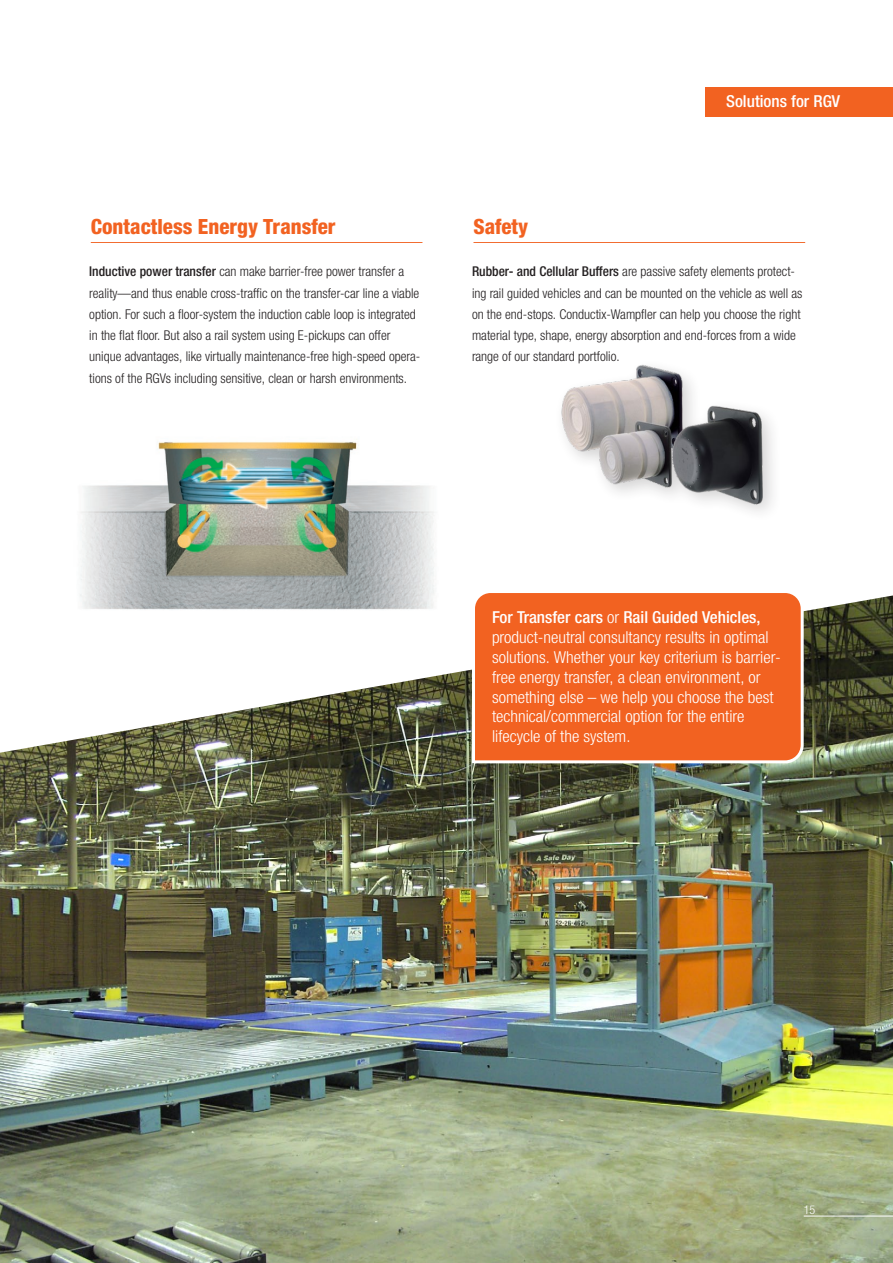
<style>
.page{position:relative;width:893px;height:1263px;background:#fff}
.page>*{position:absolute;margin:0;border:0;box-sizing:border-box;transform-origin:0 0}
.t1{font:800 condensed 21px "Helvetica Neue LTW1 G";color:#f26221}
.t2{font:300 condensed 16.5px/19.8px "Helvetica Neue LTW1 G";color:#fff;scale:1.04 1}
.t3{font:500 condensed 16.5px "Helvetica Neue LTW1 G";color:#fff;scale:1.04 1}
.Fließtext_Standard_1{font:300 condensed 13.5px/21.3px "Helvetica Neue LTW1 G";color:#231f20}
.t4{font:300 condensed 12px "Helvetica Neue LTW1 G";color:#fff}
.s1{font-weight:500}
</style>
<div class="page">
<img style="left:0;top:595px;width:893px;height:668px">
<div style="left:470px;top:593px;width:335px;height:172px;background:#f26221"></div>
<hr style="left:473px;top:242px;width:332px;height:1px;background:#f26221">
<img style="left:561px;top:364px;width:131px;height:129px">
<img style="left:661px;top:395px;width:112px;height:115px">
<hr style="left:91px;top:242px;width:331px;height:1px;background:#f26221">
<img style="left:58px;top:439px;width:407px;height:183px">
<div style="left:705px;top:87px;width:188px;height:29px;background:#f26221"></div>
<hr style="left:804px;top:1216px;width:89px;height:1px;background:#fff">
<h1 class="t1" style="left:91px;top:214px;width:246px">Contactless Energy Transfer</h1>
<p class="Fließtext_Standard_1" style="left:89px;top:261px;width:333px"><span class="s1">Inductive power transfer</span> can make barrier-free power transfer a reality—and thus enable cross-traffic on the transfer-car line a viable option. For such a floor-system the induction cable loop is integrated in the flat floor. But also a rail system using E-pickups can offer unique advantages, like virtually maintenance-free high-speed opera&shy;tions of the RGVs including sensitive, clean or harsh environments.</p>
<p class="t3" style="left:726px;top:92px;width:111px">Solutions for RGV</p>
<h1 class="t1" style="left:473px;top:214px;width:56px">Safety</h1>
<p class="Fließtext_Standard_1" style="left:472px;top:261px;width:332px"><span class="s1">Rubber- and Cellular Buffers</span> are passive safety elements protect&shy;ing rail guided vehicles and can be mounted on the vehicle as well as on the end-stops. Conductix-Wampfler can help you choose the right material type, shape, energy absorption and end-forces from a wide range of our standard portfolio.</p>
<p class="t2" style="left:492px;top:608px;width:279px"><span class="s1">For Transfer cars</span> or <span class="s1">Rail Guided Vehicles, </span>product-neutral consultancy results in optimal solutions. Whether your key criterium is barrier&shy;free energy transfer, a clean environment, or something else – we help you choose the best technical/commercial option for the entire lifecycle of the system.</p>
<p class="t4" style="left:804px;top:1203px;width:13px">15</p>
</div>
